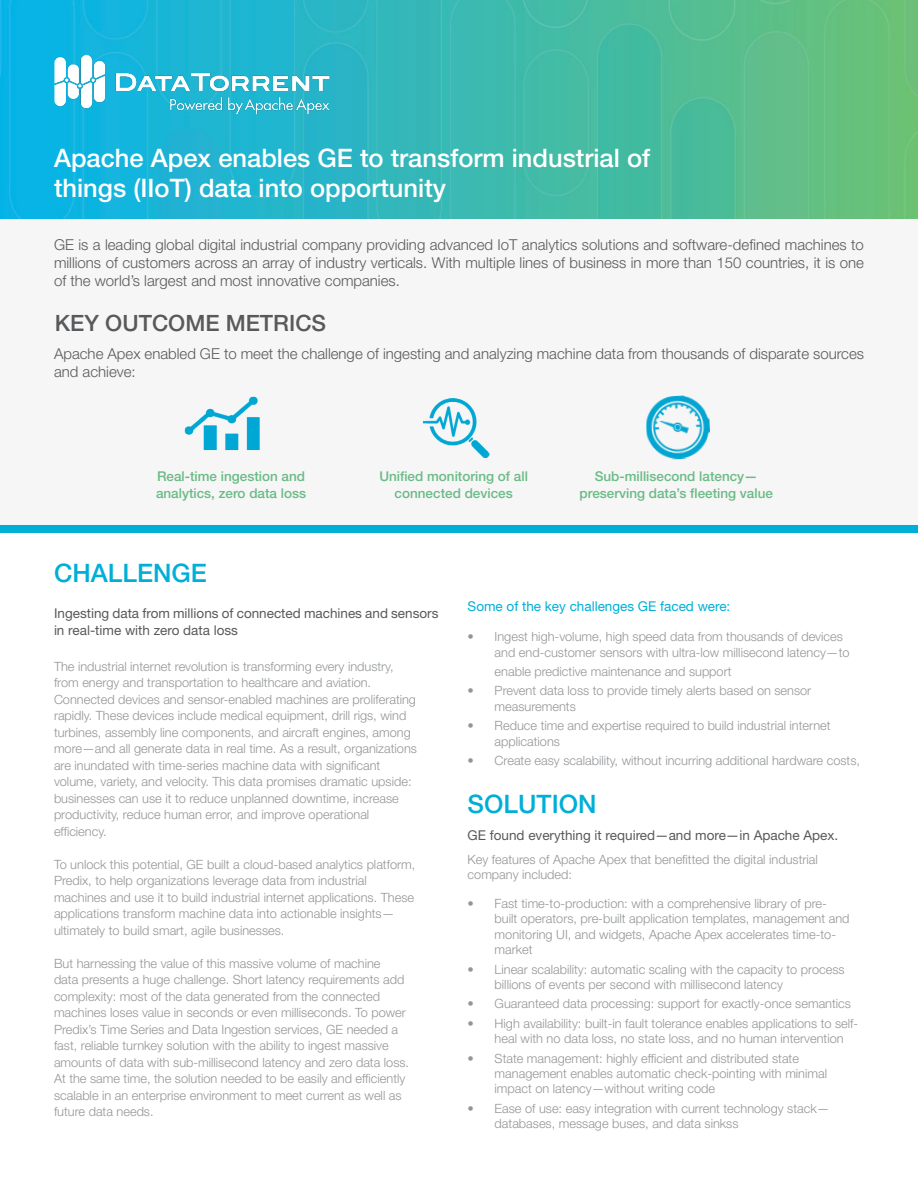
<style>
.page{position:relative;width:918px;height:1188px;background:#fff}
.page>*{position:absolute;margin:0;border:0;box-sizing:border-box;transform-origin:0 0}
.t1{font:500 25.5px/30.6px "Helvetica Neue LT Std";color:#fff}
.t2{font:500 25.5px "Helvetica Neue LT Std";color:#00afd7}
.t3{font:500 22.5px "Helvetica Neue LT Std";color:#58595b}
.t4{font:300 15px/18px "Helvetica Neue LT Std";color:#58595b;text-align:justify}
.t5{font:500 13.5px/16.2px "Helvetica Neue LT Std";color:#6abb85;text-align:center}
.t6{font:13.5px/16.2px "Helvetica Neue LT Std";color:#58595b}
.t7{font:13.5px "Helvetica Neue LT Std";color:#00afd7}
.t8{font:300 12.75px/16.5px "Helvetica Neue LT Std";color:#939598}
</style>
<div class="page">
<img style="left:0;top:0;width:918px;height:219px">
<img style="left:54px;top:54px;width:275px;height:61px">
<div style="left:0;top:219px;width:918px;height:313px;background:#f6f6f6"></div>
<div style="left:0;top:525px;width:918px;height:7px;background:#00afd7"></div>
<img style="left:184px;top:396px;width:76px;height:55px">
<img style="left:422px;top:398px;width:68px;height:61px">
<img style="left:646px;top:395px;width:64px;height:65px">
<h1 class="t1" style="left:54px;top:142px;width:598px">Apache Apex enables GE to transform industrial of things (IIoT) data into opportunity</h1>
<p class="t4" style="left:54px;top:235px;width:812px">GE is a leading global digital industrial company providing advanced IoT analytics solutions and software-defined machines to millions of customers across an array of industry verticals. With multiple lines of business in more than 150 countries, it is one of the world’s largest and most innovative companies.</p>
<h2 class="t3" style="left:55px;top:310px;width:273px">KEY OUTCOME METRICS</h2>
<p class="t4" style="left:54px;top:344px;width:812px">Apache Apex enabled GE to meet the challenge of ingesting and analyzing machine data from thousands of disparate sources and achieve:</p>
<p class="t5" style="left:156px;top:468px;width:152px;text-align:left">Real-time ingestion and analytics, zero data loss</p>
<p class="t5" style="left:379px;top:468px;width:150px">Unified monitoring of all connected devices</p>
<p class="t5" style="left:580px;top:468px;width:195px">Sub-millisecond latency— preserving data’s fleeting value</p>
<h1 class="t2" style="left:54px;top:558px;width:154px">CHALLENGE</h1>
<p class="t6" style="left:54px;top:605px;width:386px">Ingesting data from millions of connected machines and sensors in real-time with zero data loss</p>
<p class="t8" style="left:54px;top:658px;width:365px">The industrial internet revolution is transforming every industry, from energy and transportation to healthcare and aviation.<br>Connected devices and sensor-enabled machines are proliferating rapidly. These devices include medical equipment, drill rigs, wind turbines, assembly line components, and aircraft engines, among more—and all generate data in real time. As a result, organizations are inundated with time-series machine data with significant volume, variety, and velocity. This data promises dramatic upside: businesses can use it to reduce unplanned downtime, increase productivity, reduce human error, and improve operational efficiency.</p>
<p class="t8" style="left:54px;top:856px;width:363px">To unlock this potential, GE built a cloud-based analytics platform, Predix, to help organizations leverage data from industrial machines and use it to build industrial internet applications. These applications transform machine data into actionable insights— ultimately to build smart, agile businesses.</p>
<p class="t8" style="left:54px;top:955px;width:357px">But harnessing the value of this massive volume of machine<br>data presents a huge challenge. Short latency requirements add complexity: most of the data generated from the connected machines loses value in seconds or even milliseconds. To power Predix’s Time Series and Data Ingestion services, GE needed a fast, reliable turnkey solution with the ability to ingest massive amounts of data with sub-millisecond latency and zero data loss.<br>At the same time, the solution needed to be easily and efficiently scalable in an enterprise environment to meet current as well as future data needs.</p>
<p class="t7" style="left:468px;top:598px;width:264px">Some of the key challenges GE faced were:</p>
<p class="t8" style="left:495px;top:629px;width:356px;line-height:15.3px;text-indent:-27px">• Ingest high-volume, high speed data from thousands of devices and end-customer sensors with ultra-low millisecond latency—to</p>
<p class="t8" style="left:495px;top:663px;width:238px">enable predictive maintenance and support</p>
<p class="t8" style="left:495px;top:683px;width:318px;line-height:15.3px;text-indent:-27px">• Prevent data loss to provide timely alerts based on sensor measurements</p>
<p class="t8" style="left:495px;top:718px;width:338px;line-height:15.3px;text-indent:-27px">• Reduce time and expertise required to build industrial internet applications</p>
<p class="t8" style="left:468px;top:752px;width:394px">• Create easy scalability, without incurring additional hardware costs,</p>
<h1 class="t2" style="left:468px;top:788px;width:130px">SOLUTION</h1>
<p class="t6" style="left:468px;top:827px;width:372px">GE found everything it required—and more—in Apache Apex.</p>
<p class="t8" style="left:468px;top:851px;width:352px;line-height:15.3px">Key features of Apache Apex that benefitted the digital industrial company included:</p>
<p class="t8" style="left:495px;top:896px;width:356px;line-height:15.3px;text-indent:-27px">• Fast time-to-production: with a comprehensive library of pre&shy;built operators, pre-built application templates, management and monitoring UI, and widgets, Apache Apex accelerates time-to&shy;market</p>
<p class="t8" style="left:495px;top:961px;width:352px;line-height:15.3px;text-indent:-27px">• Linear scalability: automatic scaling with the capacity to process billions of events per second with millisecond latency</p>
<p class="t8" style="left:468px;top:995px;width:385px">• Guaranteed data processing: support for exactly-once semantics</p>
<p class="t8" style="left:495px;top:1015px;width:365px;line-height:15.3px;text-indent:-27px">• High availability: built-in fault tolerance enables applications to self&shy;heal with no data loss, no state loss, and no human intervention</p>
<p class="t8" style="left:495px;top:1050px;width:334px;line-height:15.3px;text-indent:-27px">• State management: highly efficient and distributed state management enables automatic check-pointing with minimal impact on latency—without writing code</p>
<p class="t8" style="left:495px;top:1100px;width:336px;line-height:15.3px;text-indent:-27px">• Ease of use: easy integration with current technology stack— databases, message buses, and data sinkss</p>
</div>
